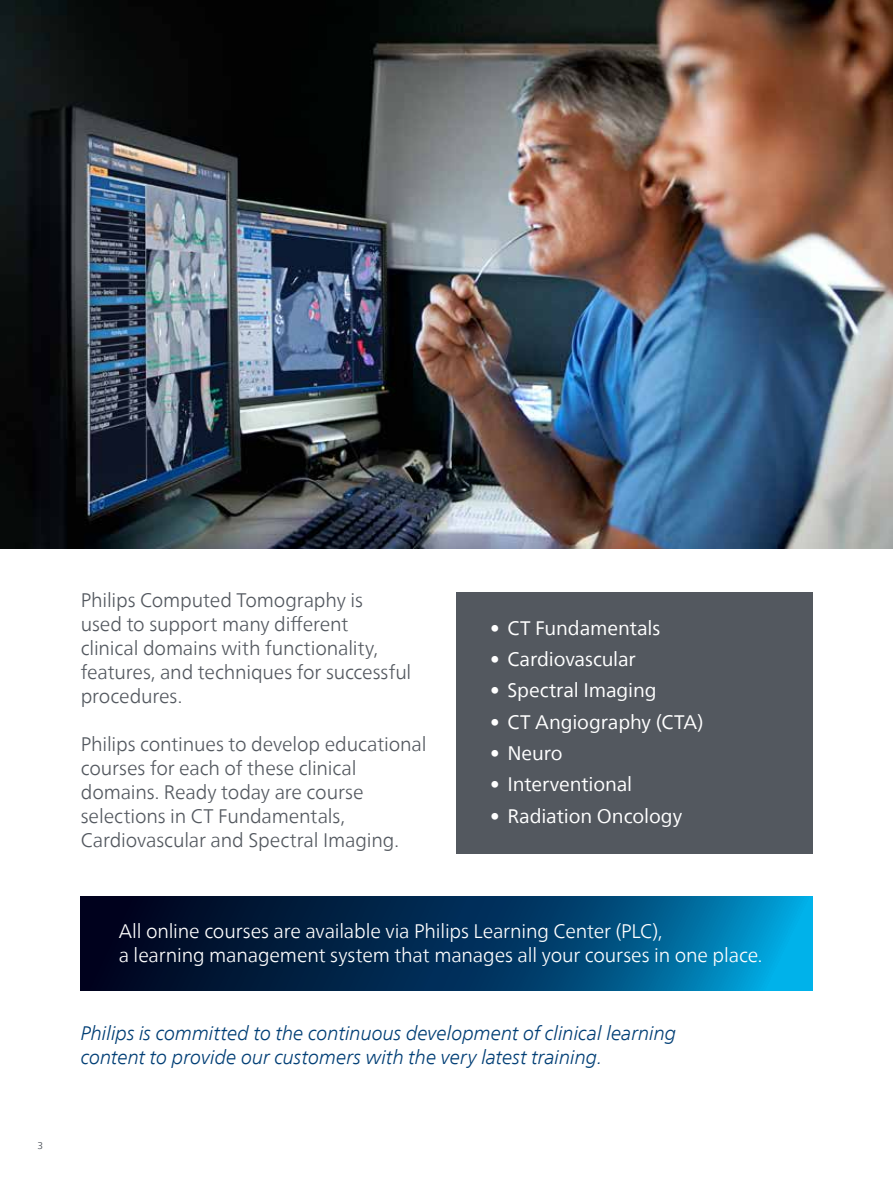
<style>
.page{position:relative;width:893px;height:1188px;background:#fff}
.page>*{position:absolute;margin:0;border:0;box-sizing:border-box;transform-origin:0 0}
.t1{font:300 19.5px/24px "Neue Frutiger World";letter-spacing:-.01em;color:#53585f}
.t2{font:300 19.5px/24px "Neue Frutiger World";letter-spacing:-.01em;color:#fff}
.t3{font:italic 300 19.5px/24px "Neue Frutiger World";letter-spacing:-.01em;color:#003e75}
.t4{font:19.5px "Neue Frutiger World";letter-spacing:-.005em;color:#fff}
.t5{font:9.75px "Neue Frutiger World";color:#53585f}
</style>
<div class="page">
<div style="left:456px;top:592px;width:356px;height:261px;background:#53585f"></div>
<svg style="left:81px;top:897px;width:731px;height:94px;background:#003a63"></svg>
<img style="left:0;top:0;width:893px;height:549px">
<p class="t5" style="left:38px;top:1138px;width:7px">3</p>
<p class="t1" style="left:81px;top:588px;width:332px">Philips Computed Tomography is<br>used to support many different<br>clinical domains with functionality, features, and techniques for successful procedures.</p>
<p class="t1" style="left:81px;top:732px;width:347px">Philips continues to develop educational courses for each of these clinical domains. Ready today are course selections in CT Fundamentals, Cardiovascular and Spectral Imaging.</p>
<p class="t4" style="left:490px;top:613px;width:172px">• CT Fundamentals</p>
<p class="t4" style="left:490px;top:644px;width:147px">• Cardiovascular</p>
<p class="t4" style="left:490px;top:675px;width:168px">• Spectral Imaging</p>
<p class="t4" style="left:490px;top:707px;width:215px">• CT Angiography (CTA)</p>
<p class="t4" style="left:490px;top:738px;width:74px">• Neuro</p>
<p class="t4" style="left:490px;top:769px;width:144px">• Interventional</p>
<p class="t4" style="left:490px;top:800px;width:194px">• Radiation Oncology</p>
<p class="t2" style="left:119px;top:919px;width:645px">All online courses are available via Philips Learning Center (PLC),<br>a learning management system that manages all your courses in one place.</p>
<p class="t3" style="left:81px;top:1020px;width:597px">Philips is committed to the continuous development of clinical learning content to provide our customers with the very latest training.</p>
</div>
